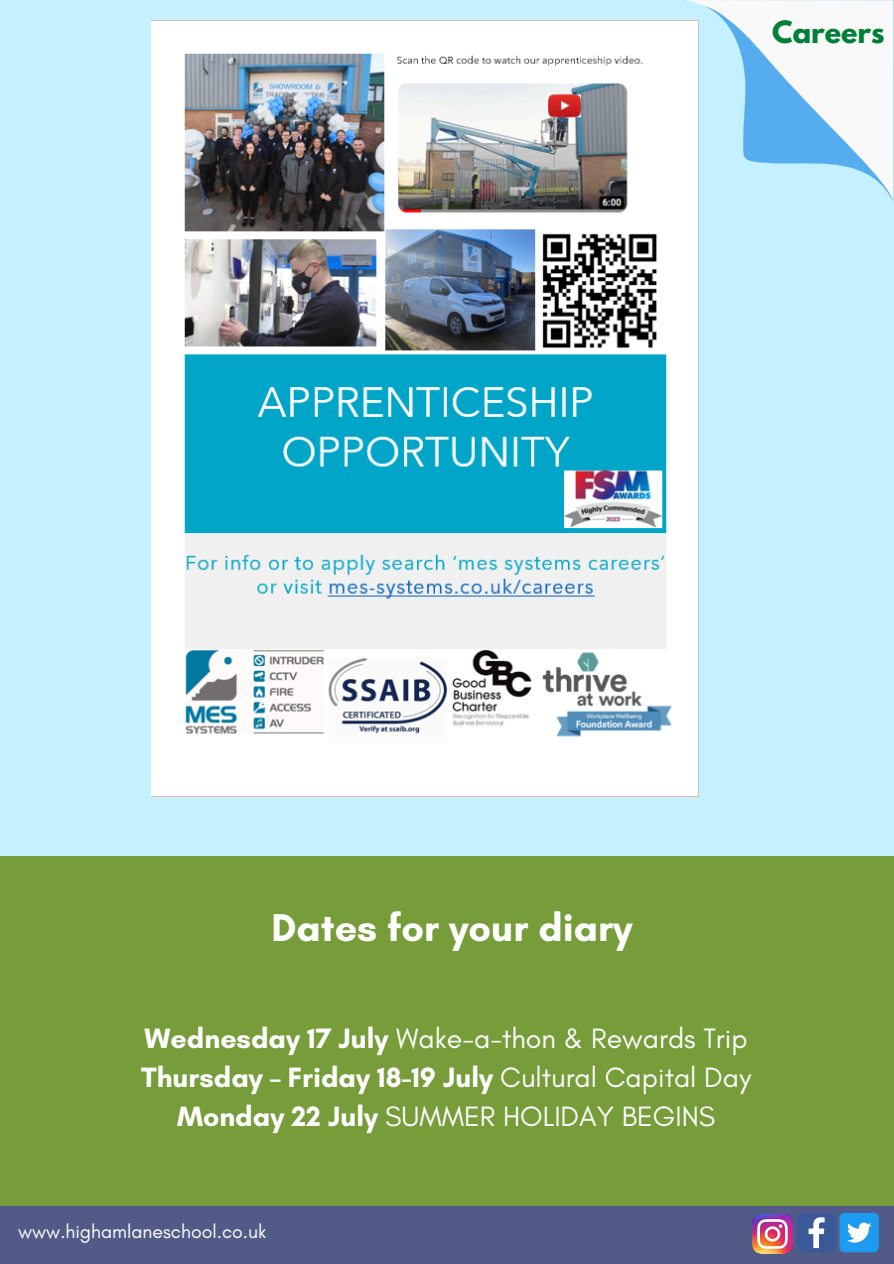
<style>
.page{position:relative;width:894px;height:1264px;background:#fff}
.page>*{position:absolute;margin:0;border:0;box-sizing:border-box;transform-origin:0 0}
.t1{font:700 39.45px "Glacial Indifference";color:#fff}
.t2{font:28.5px/39.5px "Glacial Indifference";color:#fff;text-align:center}
.t3{font:700 27.15px "League Spartan";color:#008037}
.t4{font:19.5px "Glacial Indifference";color:#fff}
.s1{font-weight:700}
</style>
<div class="page">
<div style="left:0;top:0;width:893px;height:1263px;background:#c4f0ff"></div>
<div style="left:0;top:1205px;width:893px;height:58px;background:#525b88"></div>
<img style="left:752px;top:1214px;width:39px;height:39px">
<div style="left:839px;top:1212px;width:39px;height:40px;background:#1d9bf0;border-radius:5px"></div>
<svg style="left:847px;top:1222px;width:24px;height:20px"></svg>
<svg style="left:797px;top:1213px;width:39px;height:39px;background:#5b73a8"></svg>
<svg style="left:683px;top:0;width:209px;height:200px"></svg>
<img style="left:151px;top:20px;width:547px;height:777px">
<div style="left:0;top:856px;width:893px;height:349px;background:#769d3a"></div>
<h1 class="t3" style="left:772px;top:18px;width:114px">Careers</h1>
<h3 class="t1" style="left:271px;top:903px;width:362px">Dates for your diary</h3>
<p class="t2" style="left:141px;top:1017px;width:611px"><span class="s1">Wednesday 17 July</span> Wake-a-thon &amp; Rewards Trip<br><span class="s1">Thursday – Friday 18-19 July</span> Cultural Capital Day<br><span class="s1">Monday 22 July</span> SUMMER HOLIDAY BEGINS</p>
<p class="t4" style="left:18px;top:1219px;width:250px">www.highamlaneschool.co.uk</p>
</div>
